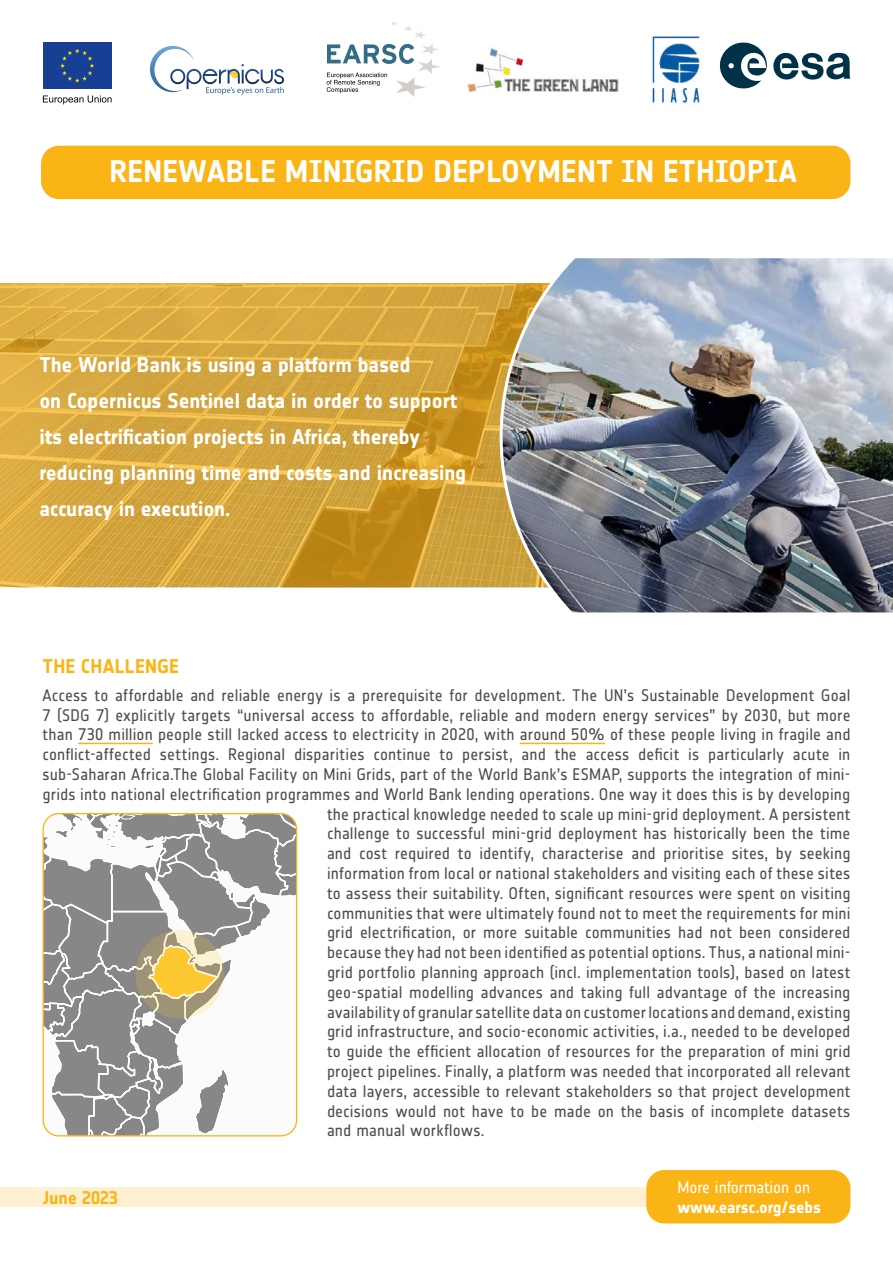
<style>
.page{position:relative;width:893px;height:1263px;background:#fff}
.page>*{position:absolute;margin:0;border:0;box-sizing:border-box;transform-origin:0 0}
.t1{font:700 30.75px "Notes Esa";letter-spacing:.01em;color:#fff}
.t2{font:700 21px/36px "Notes Esa";letter-spacing:-.005em;color:#fff}
.t3{font:700 19.5px "Notes Esa";letter-spacing:.01em;color:#fab415}
.t4{font:700 18px "Notes Esa";color:#fab415}
.t5{font:16.5px "Notes Esa";letter-spacing:.01em;color:#4d4d4f}
.t6{font:700 16.5px "Notes Esa";letter-spacing:-.01em;color:#fff}
.t7{font:16.5px "Notes Esa";letter-spacing:-.005em;color:#fff}
.s1{color:#4b4b4d}
</style>
<div class="page">
<div style="left:0;top:1187px;width:674px;height:19px;background:#fef0d0"></div>
<img style="left:0;top:284px;width:498px;height:303px">
<img style="left:498px;top:258px;width:395px;height:355px">
<hr style="left:78px;top:743px;width:75px;height:1px;background:#fab415">
<hr style="left:520px;top:743px;width:85px;height:1px;background:#fab415">
<div style="left:646px;top:1170px;width:204px;height:53px;background:#fab415;border-radius:18px"></div>
<svg style="left:150px;top:46px;width:134px;height:49px"></svg>
<svg style="left:327px;top:22px;width:113px;height:75px"></svg>
<img style="left:651px;top:36px;width:49px;height:69px">
<img style="left:467px;top:48px;width:152px;height:44px">
<div style="left:43px;top:43px;width:69px;height:46px;background:#174094"></div>
<svg style="left:60px;top:49px;width:34px;height:34px"></svg>
<svg style="left:43px;top:96px;width:69px;height:8px"></svg>
<svg style="left:773px;top:52px;width:77px;height:28px"></svg>
<svg style="left:719px;top:42px;width:48px;height:47px"></svg>
<div style="left:41px;top:146px;width:809px;height:53px;background:#fab415;border-radius:18px"></div>
<svg style="left:43px;top:814px;width:254px;height:322px"></svg>
<svg style="left:135px;top:930px;width:89px;height:89px;background:#d0b978"></svg>
<div style="left:43px;top:813px;width:254px;height:323px;border:1px solid #fab415;border-radius:16px"></div>
<h1 class="t1" style="left:109px;top:153px;width:689px">RENEWABLE MINIGRID DEPLOYMENT IN ETHIOPIA</h1>
<p class="t2" style="left:39px;top:347px;width:428px">The World Bank is using a platform based<br>on Copernicus Sentinel data in order to support its electrification projects in Africa, thereby reducing planning time and costs and increasing accuracy in execution.</p>
<p class="t3" style="left:43px;top:654px;width:138px">THE CHALLENGE</p>
<p class="t5" style="left:43px;top:685px;width:809px">Access to affordable and reliable energy is a prerequisite for development. The UN’s Sustainable Development Goal</p>
<p class="t5" style="left:43px;top:705px;width:809px">7 (SDG 7) explicitly targets “universal access to affordable, reliable and modern energy services” by 2030, but more</p>
<p class="t5" style="left:43px;top:725px;width:809px">than <span class="s1">730 million</span> people still lacked access to electricity in 2020, with <span class="s1">around 50%</span> of these people living in fragile and</p>
<p class="t5" style="left:43px;top:745px;width:809px">conflict-affected settings. Regional disparities continue to persist, and the access deficit is particularly acute in</p>
<p class="t5" style="left:43px;top:765px;width:809px">sub-Saharan Africa.The Global Facility on Mini Grids, part of the World Bank’s ESMAP, supports the integration of mini-</p>
<p class="t5" style="left:43px;top:784px;width:809px">grids into national electrification programmes and World Bank lending operations. One way it does this is by developing</p>
<p class="t5" style="left:327px;top:804px;width:525px">the practical knowledge needed to scale up mini-grid deployment. A persistent</p>
<p class="t5" style="left:327px;top:824px;width:525px">challenge to successful mini-grid deployment has historically been the time</p>
<p class="t5" style="left:327px;top:844px;width:525px">and cost required to identify, characterise and prioritise sites, by seeking</p>
<p class="t5" style="left:327px;top:864px;width:525px">information from local or national stakeholders and visiting each of these sites</p>
<p class="t5" style="left:327px;top:883px;width:525px">to assess their suitability. Often, significant resources were spent on visiting</p>
<p class="t5" style="left:327px;top:903px;width:525px">communities that were ultimately found not to meet the requirements for mini</p>
<p class="t5" style="left:327px;top:923px;width:525px">grid electrification, or more suitable communities had not been considered</p>
<p class="t5" style="left:327px;top:943px;width:525px">because they had not been identified as potential options. Thus, a national mini-</p>
<p class="t5" style="left:327px;top:963px;width:525px">grid portfolio planning approach (incl. implementation tools), based on latest</p>
<p class="t5" style="left:327px;top:982px;width:525px">geo-spatial modelling advances and taking full advantage of the increasing</p>
<p class="t5" style="left:327px;top:1002px;width:525px">availability of granular satellite data on customer locations and demand, existing</p>
<p class="t5" style="left:327px;top:1022px;width:525px">grid infrastructure, and socio-economic activities, i.a., needed to be developed</p>
<p class="t5" style="left:327px;top:1042px;width:525px">to guide the efficient allocation of resources for the preparation of mini grid</p>
<p class="t5" style="left:327px;top:1062px;width:525px">project pipelines. Finally, a platform was needed that incorporated all relevant</p>
<p class="t5" style="left:327px;top:1081px;width:525px">data layers, accessible to relevant stakeholders so that project development</p>
<p class="t5" style="left:327px;top:1101px;width:525px">decisions would not have to be made on the basis of incomplete datasets</p>
<p class="t5" style="left:327px;top:1121px;width:159px">and manual workflows.</p>
<p class="t4" style="left:43px;top:1187px;width:77px">June 2023</p>
<p class="t7" style="left:677px;top:1177px;width:134px">More information on</p>
<p class="t6" style="left:677px;top:1197px;width:145px">www.earsc.org/sebs</p>
</div>
